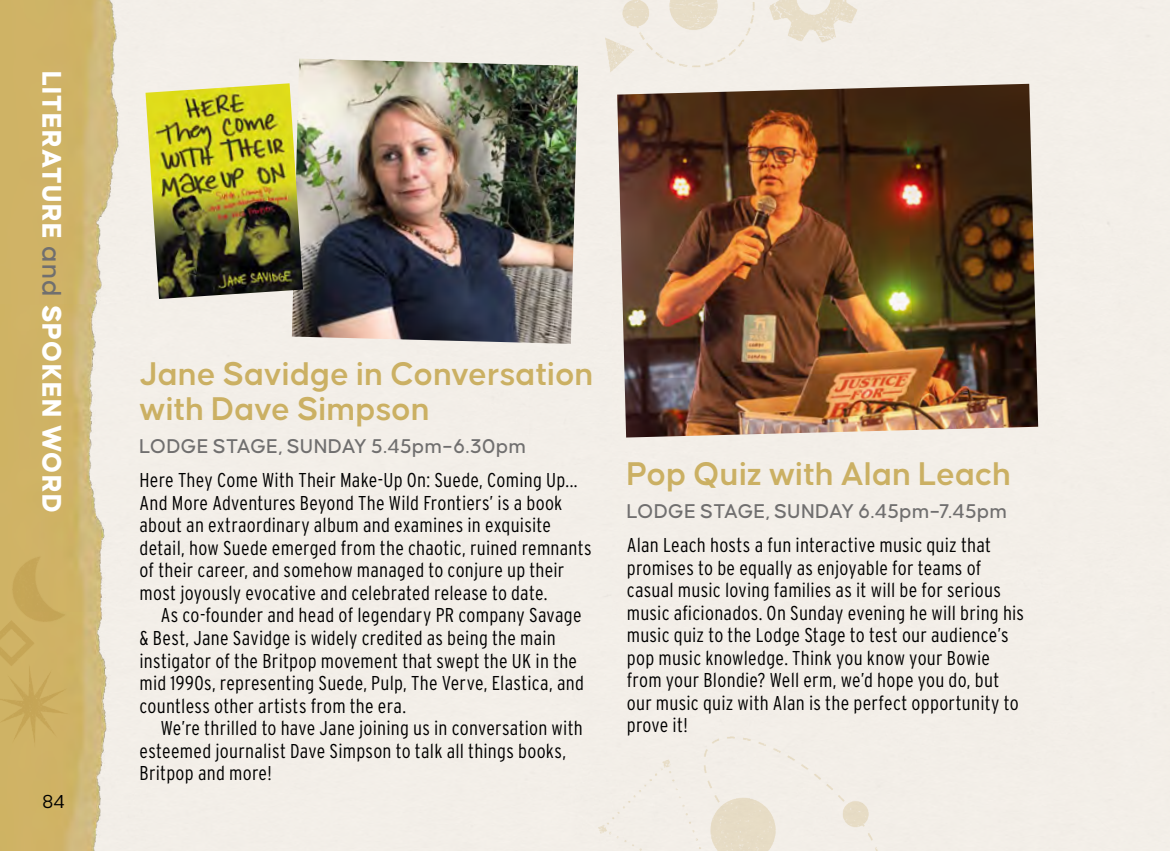
<style>
.page{position:relative;width:1170px;height:851px;background:#fff}
.page>*{position:absolute;margin:0;border:0;box-sizing:border-box;transform-origin:0 0}
.t1{font:600 35px/35px "Causten";color:#cbb063}
.t2{font:800 28.75px "Causten";letter-spacing:.045em;color:#fff}
.t3{font:500 21.25px "Causten";letter-spacing:.02em;color:#706f6f}
.t4{font:300 condensed 20px/22.5px "Interstate";letter-spacing:.015em;color:#000}
.t5{font:20px "Causten";color:#000}
.s1{font-weight:500;color:#706f6f}
</style>
<div class="page">
<img style="left:0;top:0;width:120px;height:850px">
<img style="left:700px;top:731px;width:186px;height:119px">
<img style="left:619px;top:0;width:142px;height:78px">
<img style="left:601px;top:32px;width:36px;height:46px">
<div style="left:594px;top:755px;width:131px;height:95px;background:#f2eee8"></div>
<img style="left:0;top:549px;width:85px;height:92px">
<img style="left:765px;top:0;width:96px;height:46px">
<img style="left:0;top:616px;width:37px;height:45px">
<img style="left:0;top:661px;width:73px;height:90px">
<img style="left:617px;top:84px;width:421px;height:353px">
<img style="left:292px;top:59px;width:286px;height:285px">
<img style="left:145px;top:83px;width:158px;height:216px">
<h2 class="t2" style="left:68px;top:71px;width:443px;rotate:90deg">LITERATURE <span class="s1">and</span> SPOKEN WORD</h2>
<p class="t5" style="left:43px;top:791px;width:24px">84</p>
<h1 class="t1" style="left:139px;top:355px;width:456px">Jane Savidge in Conversation with Dave Simpson</h1>
<p class="t3" style="left:139px;top:435px;width:388px">LODGE STAGE, SUNDAY 5.45pm–6.30pm</p>
<p class="t4" style="left:139px;top:469px;width:439px">Here They Come With Their Make-Up On: Suede, Coming Up...</p>
<h1 class="t1" style="left:626px;top:455px;width:386px">Pop Quiz with Alan Leach</h1>
<p class="t4" style="left:139px;top:491px;width:453px">And More Adventures Beyond The Wild Frontiers’ is a book about an extraordinary album and examines in exquisite detail, how Suede emerged from the chaotic, ruined remnants of their career, and somehow managed to conjure up their most joyously evocative and celebrated release to date.</p>
<p class="t4" style="left:139px;top:604px;width:446px;text-indent:21px">As co-founder and head of legendary PR company Savage &amp; Best, Jane Savidge is widely credited as being the main instigator of the Britpop movement that swept the UK in the mid 1990s, representing Suede, Pulp, The Verve, Elastica, and countless other artists from the era.</p>
<p class="t4" style="left:139px;top:716px;width:445px;text-indent:21px">We’re thrilled to have Jane joining us in conversation with esteemed journalist Dave Simpson to talk all things books,<br>Britpop and more!</p>
<p class="t3" style="left:626px;top:500px;width:382px">LODGE STAGE, SUNDAY 6.45pm–7.45pm</p>
<p class="t4" style="left:626px;top:533px;width:399px">Alan Leach hosts a fun interactive music quiz that promises to be equally as enjoyable for teams of casual music loving families as it will be for serious music aficionados. On Sunday evening he will bring his music quiz to the Lodge Stage to test our audience’s pop music knowledge. Think you know your Bowie from your Blondie? Well erm, we’d hope you do, but our music quiz with Alan is the perfect opportunity to prove it!</p>
</div>
